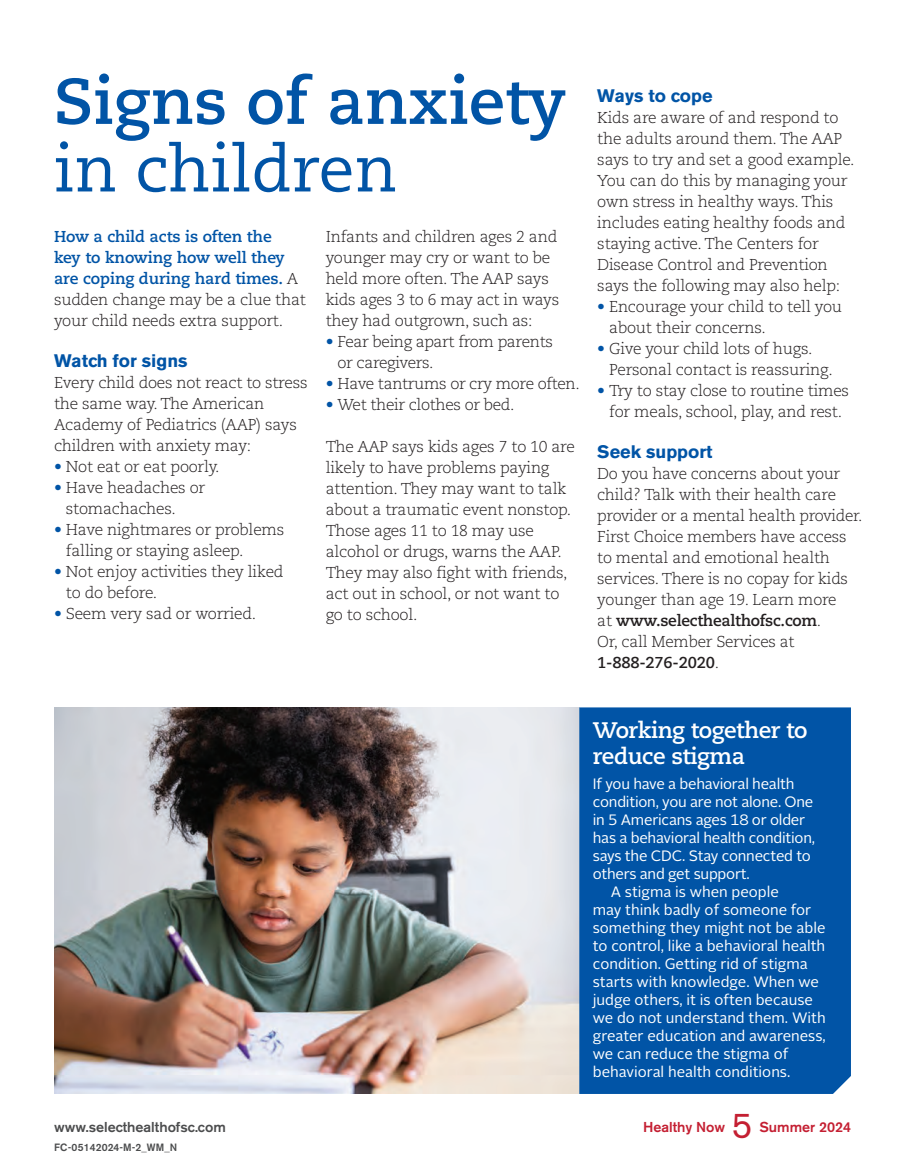
<style>
.page{position:relative;width:905px;height:1175px;background:#fff}
.page>*{position:absolute;margin:0;border:0;box-sizing:border-box;transform-origin:0 0}
.t1{font:700 64.5px "Caecilia LT Std";color:#0154a6}
.t2{font:64.5px "Caecilia LT Std";color:#0154a6}
.t3{font:35.7px "Akz Gro B Eotf";color:#c41f32}
.t4{font:700 22.5px/25.5px "Caecilia LT Std";letter-spacing:-.02em;color:#fff}
.t5{font:700 18px "Akz Gro B Eotf";color:#0154a6}
.t6{font:300 15.75px/21px "Caecilia LT Std";letter-spacing:-.015em;color:#231f20}
.t7{font:700 15.75px/21px "Caecilia LT Std";letter-spacing:-.005em;color:#0154a6}
.t8{font:15px "Alright Sans";color:#fff}
.t9{font:14.25px "Akz Gro B Eotf Med";color:#4b4c4d}
.t10{font:14.25px "Akz Gro B Eotf Med";color:#c41f32}
.t11{font:10.5px "Akz Gro B Eotf Med";letter-spacing:.015em;color:#4b4c4d}
.s1{font-weight:300;color:#231f20}
.s2{color:#0154a6}
.s3{font-weight:700}
</style>
<div class="page">
<img style="left:54px;top:707px;width:525px;height:387px">
<div style="left:579px;top:707px;width:271px;height:386px;background:#0154a6"></div>
<h1 class="t1" style="left:54px;top:63px;width:514px">Signs of anxiety</h1>
<h1 class="t2" style="left:54px;top:132px;width:345px">in children</h1>
<p class="t7" style="left:54px;top:226px;width:253px">How a child acts is often the<br>key to knowing how well they are coping during hard times. <span class="s1">A sudden change may be a clue that your child needs extra support.</span></p>
<p class="t5" style="left:54px;top:350px;width:135px">Watch for signs</p>
<p class="t6" style="left:54px;top:372px;width:255px">Every child does not react to stress the same way. The American<br>Academy of Pediatrics (AAP) says children with anxiety may:</p>
<p class="t6" style="left:54px;top:456px;width:167px"><span class="s2">•</span> Not eat or eat poorly.</p>
<p class="t6" style="left:66px;top:477px;width:141px;text-indent:-12px"><span class="s2">•</span> Have headaches or stomachaches.</p>
<p class="t6" style="left:66px;top:519px;width:220px;text-indent:-12px"><span class="s2">•</span> Have nightmares or problems falling or staying asleep.</p>
<p class="t6" style="left:66px;top:561px;width:219px;text-indent:-12px"><span class="s2">•</span> Not enjoy activities they liked to do before.</p>
<p class="t6" style="left:54px;top:603px;width:204px"><span class="s2">•</span> Seem very sad or worried.</p>
<p class="t6" style="left:325px;top:226px;width:235px">Infants and children ages 2 and younger may cry or want to be held more often. The AAP says kids ages 3 to 6 may act in ways they had outgrown, such as:</p>
<p class="t6" style="left:337px;top:331px;width:217px;text-indent:-12px"><span class="s2">•</span> Fear being apart from parents or caregivers.</p>
<p class="t6" style="left:325px;top:373px;width:256px"><span class="s2">•</span> Have tantrums or cry more often.</p>
<p class="t6" style="left:325px;top:394px;width:190px"><span class="s2">•</span> Wet their clothes or bed.</p>
<p class="t6" style="left:325px;top:436px;width:251px">The AAP says kids ages 7 to 10 are likely to have problems paying attention. They may want to talk about a traumatic event nonstop.<br>Those ages 11 to 18 may use alcohol or drugs, warns the AAP.<br>They may also fight with friends, act out in school, or not want to go to school.</p>
<p class="t5" style="left:597px;top:85px;width:117px">Ways to cope</p>
<p class="t6" style="left:597px;top:108px;width:259px">Kids are aware of and respond to the adults around them. The AAP says to try and set a good example.<br>You can do this by managing your own stress in healthy ways. This includes eating healthy foods and staying active. The Centers for<br>Disease Control and Prevention says the following may also help:</p>
<p class="t6" style="left:609px;top:296px;width:234px;text-indent:-12px"><span class="s2">•</span> Encourage your child to tell you about their concerns.</p>
<p class="t6" style="left:609px;top:338px;width:225px;text-indent:-12px"><span class="s2">•</span> Give your child lots of hugs.<br>Personal contact is reassuring.</p>
<p class="t6" style="left:597px;top:380px;width:253px;text-align:center"><span class="s2">•</span> Try to stay close to routine times for meals, school, play, and rest.</p>
<p class="t5" style="left:597px;top:441px;width:117px">Seek support</p>
<p class="t6" style="left:597px;top:463px;width:266px">Do you have concerns about your child? Talk with their health care provider or a mental health provider.<br>First Choice members have access to mental and emotional health services. There is no copay for kids younger than age 19. Learn more<br>at <span class="s3">www.selecthealthofsc.com</span>.<br>Or, call Member Services at<br><span class="s3">1-888-276-2020</span>.</p>
<h3 class="t4" style="left:592px;top:718px;width:216px">Working together to reduce stigma</h3>
<p class="t8" style="left:592px;top:773px;width:203px">If you have a behavioral health</p>
<p class="t8" style="left:592px;top:791px;width:222px">condition, you are not alone. One</p>
<p class="t8" style="left:592px;top:809px;width:214px">in 5 Americans ages 18 or older</p>
<p class="t8" style="left:592px;top:827px;width:224px">has a behavioral health condition,</p>
<p class="t8" style="left:592px;top:845px;width:220px">says the CDC. Stay connected to</p>
<p class="t8" style="left:592px;top:863px;width:158px">others and get support.</p>
<p class="t8" style="left:610px;top:881px;width:169px">A stigma is when people</p>
<p class="t8" style="left:592px;top:899px;width:220px">may think badly of someone for</p>
<p class="t8" style="left:592px;top:917px;width:234px">something they might not be able</p>
<p class="t8" style="left:592px;top:935px;width:234px">to control, like a behavioral health</p>
<p class="t8" style="left:592px;top:953px;width:216px">condition. Getting rid of stigma</p>
<p class="t8" style="left:592px;top:971px;width:228px">starts with knowledge. When we</p>
<p class="t8" style="left:592px;top:989px;width:221px">judge others, it is often because</p>
<p class="t8" style="left:592px;top:1007px;width:234px">we do not understand them. With</p>
<p class="t8" style="left:592px;top:1025px;width:234px">greater education and awareness,</p>
<p class="t8" style="left:592px;top:1043px;width:197px">we can reduce the stigma of</p>
<p class="t8" style="left:592px;top:1061px;width:199px">behavioral health conditions.</p>
<p class="t10" style="left:643px;top:1118px;width:84px">Healthy Now</p>
<h2 class="t3" style="left:732px;top:1104px;width:22px">5</h2>
<p class="t9" style="left:54px;top:1118px;width:173px">www.selecthealthofsc.com</p>
<p class="t10" style="left:759px;top:1118px;width:93px">Summer 2024</p>
<p class="t11" style="left:54px;top:1140px;width:125px">FC-05142024-M-2_WM_N</p>
</div>
